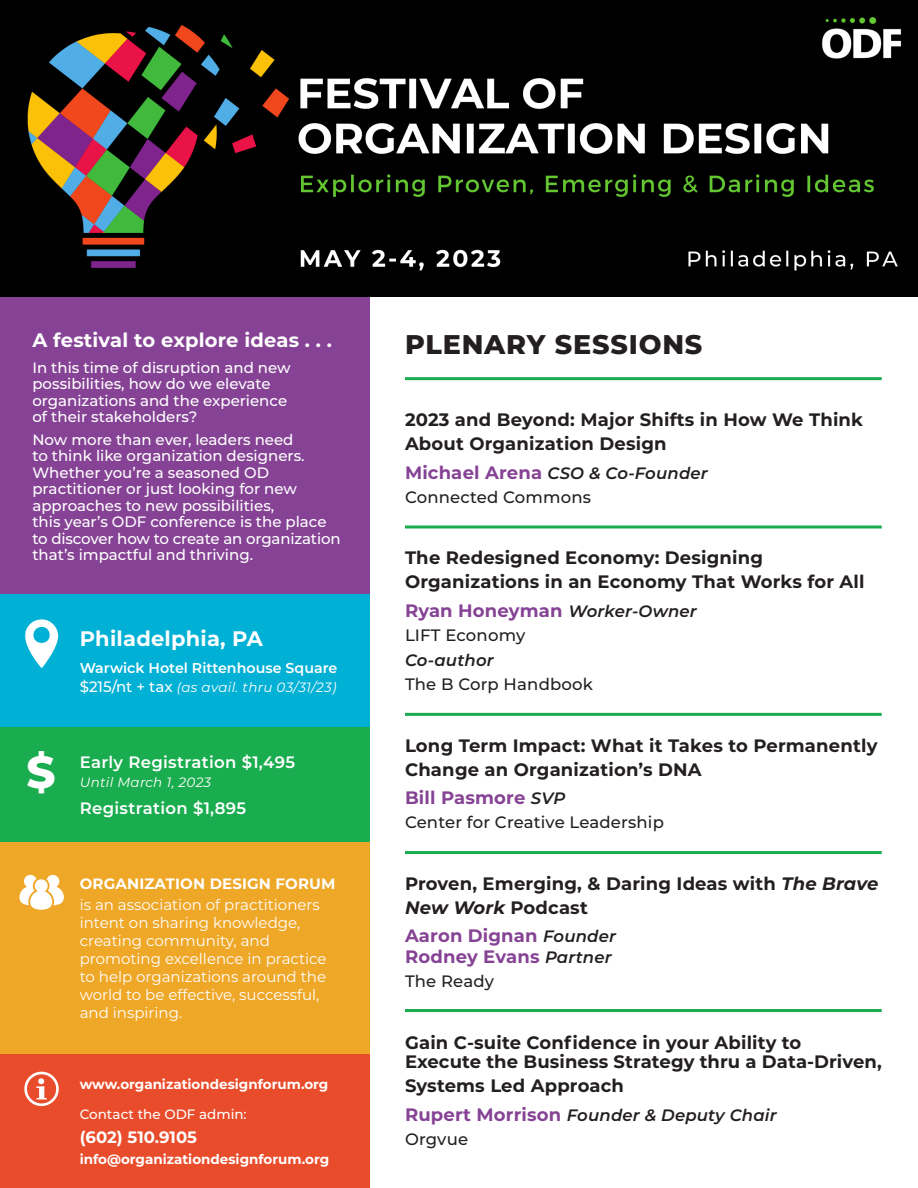
<style>
.page{position:relative;width:918px;height:1188px;background:#fff}
.page>*{position:absolute;margin:0;border:0;box-sizing:border-box;transform-origin:0 0}
.t1{font:800 45px "Montserrat";color:#fff}
.t2{font:800 27px "Montserrat";letter-spacing:.03em;color:#231f20}
.t3{font:700 21px "Montserrat";letter-spacing:.01em;color:#fff}
.t4{font:700 19.5px "Montserrat";letter-spacing:.01em;color:#fff}
.t5{font:700 18px/24px "Montserrat";letter-spacing:.01em;color:#231f20}
.t6{font:700 18px "Montserrat";letter-spacing:.01em;color:#864395}
.t7{font:500 16.5px "Montserrat";letter-spacing:.01em;color:#231f20}
.t8{font:italic 600 16.5px "Montserrat";letter-spacing:.01em;color:#231f20}
.t9{font:600 16.5px "Montserrat";letter-spacing:.02em;color:#fff}
.t10{font:16.5px "Proxima Nova";color:#fff}
.t11{font:700 16.5px "Montserrat";color:#fff}
.t12{font:500 15px/16.5px "Montserrat";color:#fff}
.t13{font:15px/18px "Montserrat";color:#fff}
.t14{font:700 15px "Montserrat";letter-spacing:.01em;color:#fff}
.t15{font:600 14.25px "Montserrat";color:#fff}
.t16{font:700 13.5px "Montserrat";color:#fff}
.t17{font:italic 13.5px "Montserrat";letter-spacing:.02em;color:#fff}
.t18{font:500 13.5px "Montserrat";color:#fff}
.s1{font-weight:500;font-style:normal;font-size:15px}
.s2{font-weight:700;font-style:normal;font-size:18px;color:#864395}
.s3{font-weight:600;font-style:italic;font-size:16.5px;color:#231f20}
.s4{font-style:italic}
</style>
<div class="page">
<img style="left:0;top:0;width:918px;height:297px">
<div style="left:0;top:297px;width:369px;height:297px;background:#864395"></div>
<div style="left:0;top:594px;width:369px;height:134px;background:#00b0d5"></div>
<div style="left:0;top:842px;width:369px;height:212px;background:#efa727"></div>
<div style="left:0;top:1054px;width:369px;height:134px;background:#e94c2b"></div>
<svg style="left:24px;top:1071px;width:35px;height:35px"></svg>
<svg style="left:25px;top:619px;width:33px;height:49px"></svg>
<svg style="left:19px;top:875px;width:45px;height:35px"></svg>
<div style="left:0;top:728px;width:369px;height:114px;background:#1aad4f"></div>
<hr style="left:405px;top:377px;width:477px;height:3px;background:#1aad4f">
<hr style="left:405px;top:713px;width:477px;height:3px;background:#1aad4f">
<hr style="left:405px;top:526px;width:477px;height:3px;background:#1aad4f">
<hr style="left:405px;top:1009px;width:477px;height:3px;background:#1aad4f">
<hr style="left:405px;top:851px;width:477px;height:3px;background:#1aad4f">
<p class="t4" style="left:32px;top:326px;width:301px">A festival to explore ideas . . .</p>
<p class="t12" style="left:32px;top:359px;width:260px">In this time of disruption and new possibilities, how do we elevate organizations and the experience</p>
<p class="t12" style="left:32px;top:408px;width:166px">of their stakeholders?</p>
<p class="t12" style="left:32px;top:431px;width:274px">Now more than ever, leaders need to think like organization designers.<br>Whether you’re a seasoned OD practitioner or just looking for new approaches to new possibilities,</p>
<p class="t12" style="left:32px;top:513px;width:296px">this year’s ODF conference is the place</p>
<p class="t12" style="left:32px;top:530px;width:310px">to discover how to create an organization that’s impactful and thriving.</p>
<p class="t1" style="left:27px;top:739px;width:31px">$</p>
<p class="t10" style="left:80px;top:613px;width:59px">ONLINE</p>
<p class="t10" style="left:80px;top:636px;width:71px">Via Zoom</p>
<p class="t3" style="left:80px;top:623px;width:185px">Philadelphia, PA</p>
<p class="t15" style="left:80px;top:658px;width:259px">Warwick Hotel Rittenhouse Square</p>
<p class="t17" style="left:80px;top:678px;width:258px"><span class="s1">$215/nt + tax</span> (as avail. thru 03/31/23)</p>
<p class="t9" style="left:80px;top:750px;width:217px">Early Registration $1,495</p>
<p class="t17" style="left:80px;top:773px;width:133px">Until March 1, 2023</p>
<p class="t9" style="left:80px;top:797px;width:168px">Registration $1,895</p>
<p class="t14" style="left:80px;top:873px;width:257px">ORGANIZATION DESIGN FORUM</p>
<p class="t13" style="left:80px;top:896px;width:248px">is an association of practitioners intent on sharing knowledge, creating community, and promoting excellence in practice to help organizations around the world to be effective, successful, and inspiring.</p>
<p class="t16" style="left:80px;top:1075px;width:250px">www.organizationdesignforum.org</p>
<p class="t18" style="left:80px;top:1105px;width:168px">Contact the ODF admin:</p>
<p class="t11" style="left:80px;top:1125px;width:119px">(602) 510.9105</p>
<p class="t16" style="left:80px;top:1150px;width:251px">info@organizationdesignforum.org</p>
<p class="t2" style="left:405px;top:325px;width:299px">PLENARY SESSIONS</p>
<p class="t5" style="left:405px;top:407px;width:460px">2023 and Beyond: Major Shifts in How We Think<br>About Organization Design</p>
<p class="t8" style="left:405px;top:461px;width:304px"><span class="s2">Michael Arena</span> CSO &amp; Co-Founder</p>
<p class="t7" style="left:405px;top:486px;width:188px">Connected Commons</p>
<p class="t5" style="left:405px;top:545px;width:461px">The Redesigned Economy: Designing<br>Organizations in an Economy That Works for All</p>
<p class="t6" style="left:405px;top:598px;width:293px">Ryan Honeyman <span class="s3">Worker-Owner</span></p>
<p class="t7" style="left:405px;top:624px;width:122px">LIFT Economy</p>
<p class="t8" style="left:405px;top:649px;width:90px">Co-author</p>
<p class="t7" style="left:405px;top:673px;width:189px">The B Corp Handbook</p>
<p class="t5" style="left:405px;top:733px;width:474px">Long Term Impact: What it Takes to Permanently<br>Change an Organization’s DNA</p>
<p class="t6" style="left:405px;top:785px;width:162px">Bill Pasmore <span class="s3">SVP</span></p>
<p class="t7" style="left:405px;top:811px;width:260px">Center for Creative Leadership</p>
<p class="t5" style="left:405px;top:871px;width:475px">Proven, Emerging, &amp; Daring Ideas with <span class="s4">The Brave<br>New Work</span> Podcast</p>
<p class="t6" style="left:405px;top:923px;width:213px">Aaron Dignan <span class="s3">Founder</span></p>
<p class="t6" style="left:405px;top:944px;width:208px">Rodney Evans <span class="s3">Partner</span></p>
<p class="t7" style="left:405px;top:970px;width:91px">The Ready</p>
<p class="t5" style="left:405px;top:1032px;width:478px;line-height:19.5px">Gain C-suite Confidence in your Ability to<br>Execute the Business Strategy thru a Data-Driven,</p>
<p class="t5" style="left:405px;top:1073px;width:221px">Systems Led Approach</p>
<p class="t8" style="left:405px;top:1103px;width:373px"><span class="s2">Rupert Morrison</span> Founder &amp; Deputy Chair</p>
<p class="t7" style="left:405px;top:1128px;width:65px">Orgvue</p>
</div>
